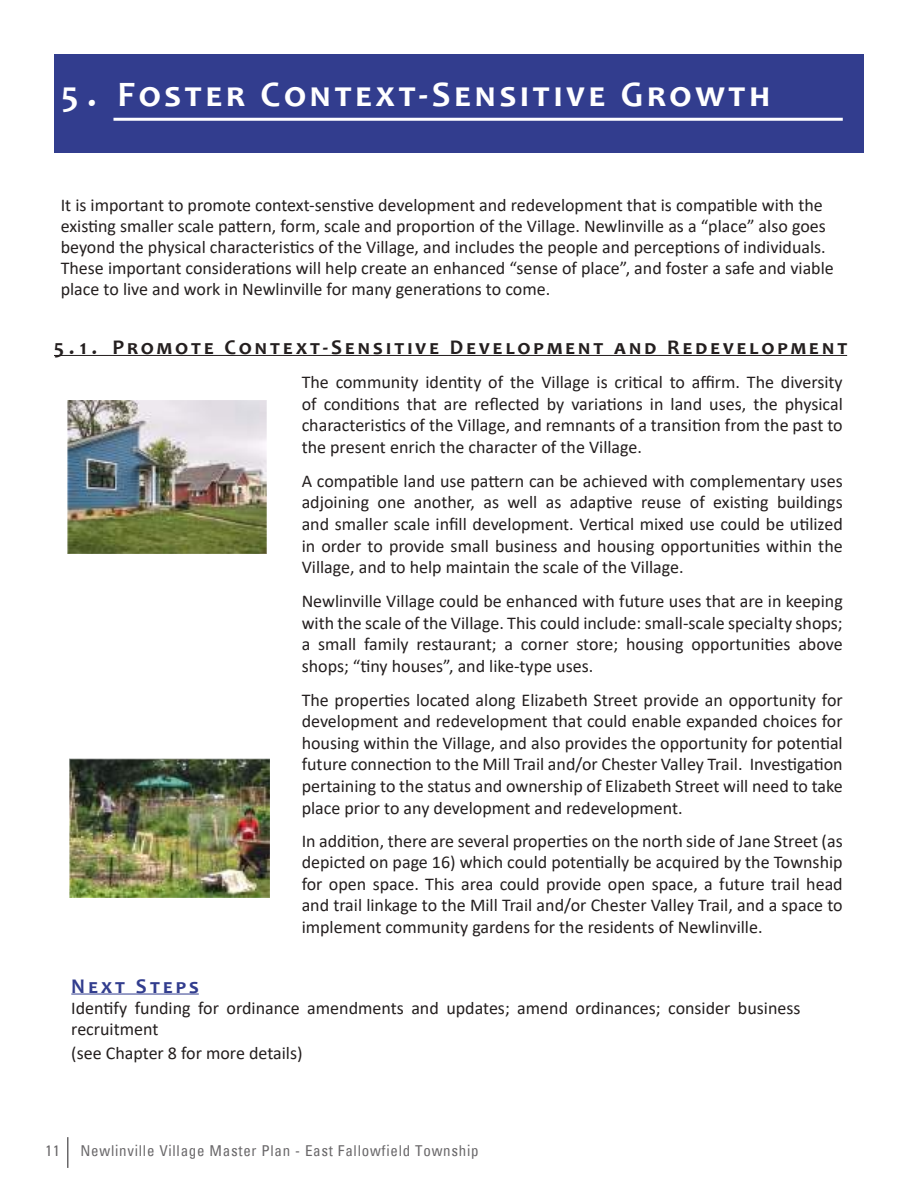
<style>
.page{position:relative;width:918px;height:1188px;background:#fff}
.page>*{position:absolute;margin:0;border:0;box-sizing:border-box;transform-origin:0 0}
.t1{font:700 36px "Candara";letter-spacing:.11em;color:#fff}
.t2{font:700 21px "Candara";letter-spacing:.15em;color:#241f1f}
.t3{font:700 21px "Candara";letter-spacing:.15em;color:#323d8e}
.t4{font:18px/21.6px "Calibri";color:#241f1f;text-align:justify}
.t5{font:condensed 15px "Univers";letter-spacing:.05em;color:#6a686a}
</style>
<div class="page">
<div style="left:54px;top:54px;width:810px;height:98px;background:#323d8e"></div>
<hr style="left:67px;top:1137px;width:2px;height:31px;background:#6a686a">
<hr style="left:113px;top:118px;width:730px;height:3px;background:#fff">
<hr style="left:54px;top:355px;width:793px;height:1px;background:#241f1f">
<img style="left:68px;top:400px;width:199px;height:154px">
<hr style="left:71px;top:994px;width:128px;height:1px;background:#323d8e">
<img style="left:70px;top:759px;width:200px;height:139px">
<h1 class="t1" style="left:62px;top:71px;width:710px">5 . Foster Context-Sensitive Growth</h1>
<p class="t4" style="left:61px;top:194px;width:775px;line-height:21px;text-align:left">It is important to promote context-senstive development and redevelopment that is compatible with the existing smaller scale pattern, form, scale and proportion of the Village. Newlinville as a “place” also goes beyond the physical characteristics of the Village, and includes the people and perceptions of individuals.<br>These important considerations will help create an enhanced “sense of place”, and foster a safe and viable place to live and work in Newlinville for many generations to come.</p>
<p class="t2" style="left:54px;top:334px;width:795px">5.1. Promote Context-Sensitive Development and Redevelopment</p>
<p class="t4" style="left:302px;top:371px;width:543px">The community identity of the Village is critical to affirm. The diversity of conditions that are reflected by variations in land uses, the physical characteristics of the Village, and remnants of a transition from the past to the present enrich the character of the Village.</p>
<p class="t4" style="left:302px;top:470px;width:543px">A compatible land use pattern can be achieved with complementary uses adjoining one another, as well as adaptive reuse of existing buildings and smaller scale infill development. Vertical mixed use could be utilized in order to provide small business and housing opportunities within the Village, and to help maintain the scale of the Village.</p>
<p class="t4" style="left:302px;top:590px;width:543px">Newlinville Village could be enhanced with future uses that are in keeping with the scale of the Village. This could include: small-scale specialty shops; a small family restaurant; a corner store; housing opportunities above shops; “tiny houses”, and like-type uses.</p>
<p class="t4" style="left:302px;top:688px;width:543px">The properties located along Elizabeth Street provide an opportunity for development and redevelopment that could enable expanded choices for housing within the Village, and also provides the opportunity for potential future connection to the Mill Trail and/or Chester Valley Trail. Investigation pertaining to the status and ownership of Elizabeth Street will need to take place prior to any development and redevelopment.</p>
<p class="t4" style="left:302px;top:830px;width:543px">In addition, there are several properties on the north side of Jane Street (as depicted on page 16) which could potentially be acquired by the Township for open space. This area could provide open space, a future trail head and trail linkage to the Mill Trail and/or Chester Valley Trail, and a space to implement community gardens for the residents of Newlinville.</p>
<p class="t3" style="left:71px;top:973px;width:129px">Next Steps</p>
<p class="t4" style="left:71px;top:997px;width:731px;line-height:21px">Identify funding for ordinance amendments and updates; amend ordinances; consider business recruitment</p>
<p class="t4" style="left:71px;top:1042px;width:233px">(see Chapter 8 for more details)</p>
<p class="t5" style="left:46px;top:1141px;width:16px">11</p>
<p class="t5" style="left:80px;top:1141px;width:400px">Newlinville Village Master Plan - East Fallowfield Township</p>
</div>
